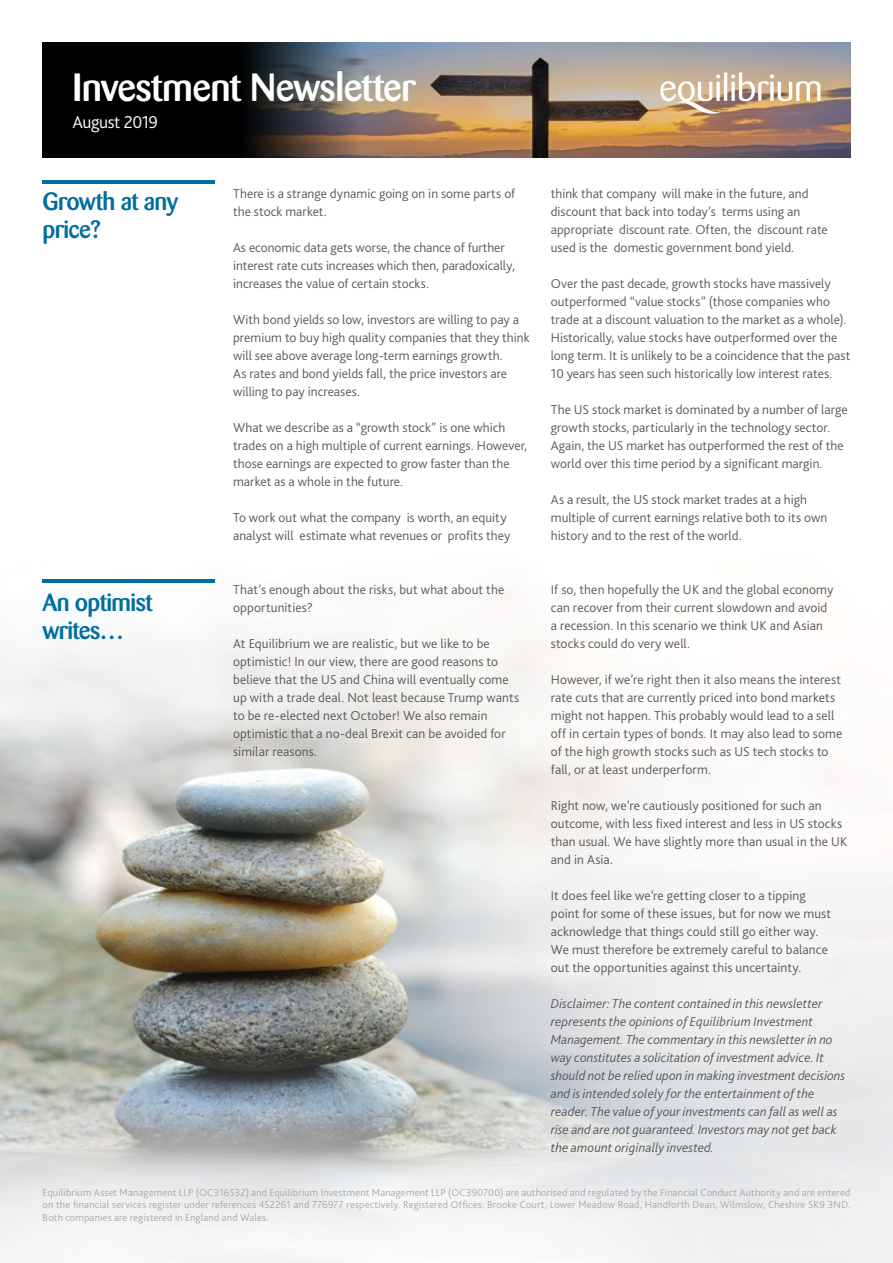
<style>
.page{position:relative;width:893px;height:1263px;background:#fff}
.page>*{position:absolute;margin:0;border:0;box-sizing:border-box;transform-origin:0 0}
.t1{font:500 39px "Barmeno";letter-spacing:-.02em;color:#fff}
.t2{font:500 24.75px/28.5px "Barmeno";letter-spacing:-.025em;color:#006e9e}
.t3{font:300 18px "Bliss 2";letter-spacing:-.03em;color:#fff}
.t4{font:300 13.5px/18px "Bliss 2";letter-spacing:.005em;color:#58595b}
.t5{font:italic 300 13.5px/18px "Bliss 2";color:#58595b}
.t6{font:300 10.5px/12.6px "Bliss 2";letter-spacing:.015em;color:#a7a9ac;text-align:justify}
</style>
<div class="page">
<img style="left:0;top:579px;width:893px;height:684px">
<hr style="left:43px;top:579px;width:172px;height:4px;background:#006e9e">
<img style="left:424px;top:43px;width:426px;height:115px">
<img style="left:43px;top:43px;width:381px;height:115px">
<hr style="left:724px;top:73px;width:3px;height:28px;background:#fff">
<svg style="left:731px;top:73px;width:89px;height:28px"></svg>
<svg style="left:660px;top:74px;width:61px;height:45px"></svg>
<hr style="left:43px;top:180px;width:172px;height:4px;background:#006e9e">
<h1 class="t1" style="left:73px;top:64px;width:345px">Investment Newsletter</h1>
<h3 class="t3" style="left:73px;top:111px;width:87px">August 2019</h3>
<h2 class="t2" style="left:43px;top:187px;width:137px">Growth at any price?</h2>
<h2 class="t2" style="left:43px;top:588px;width:112px">An optimist writes…</h2>
<p class="t4" style="left:233px;top:184px;width:284px">There is a strange dynamic going on in some parts of the stock market.</p>
<p class="t4" style="left:233px;top:238px;width:284px">As economic data gets worse, the chance of further interest rate cuts increases which then, paradoxically, increases the value of certain stocks.</p>
<p class="t4" style="left:233px;top:310px;width:298px">With bond yields so low, investors are willing to pay a premium to buy high quality companies that they think will see above average long-term earnings growth.<br>As rates and bond yields fall, the price investors are willing to pay increases.</p>
<p class="t4" style="left:233px;top:418px;width:296px">What we describe as a “growth stock” is one which trades on a high multiple of current earnings. However, those earnings are expected to grow faster than the market as a whole in the future.</p>
<p class="t4" style="left:233px;top:508px;width:279px">To work out what the company is worth, an equity analyst will estimate what revenues or profits they</p>
<p class="t4" style="left:233px;top:580px;width:273px">That’s enough about the risks, but what about the opportunities?</p>
<p class="t4" style="left:233px;top:634px;width:288px">At Equilibrium we are realistic, but we like to be optimistic! In our view, there are good reasons to believe that the US and China will eventually come up with a trade deal. Not least because Trump wants to be re-elected next October! We also remain optimistic that a no-deal Brexit can be avoided for similar reasons.</p>
<p class="t4" style="left:551px;top:184px;width:279px">think that company will make in the future, and discount that back into today’s terms using an appropriate discount rate. Often, the discount rate used is the domestic government bond yield.</p>
<p class="t4" style="left:551px;top:274px;width:301px">Over the past decade, growth stocks have massively outperformed “value stocks” (those companies who trade at a discount valuation to the market as a whole).<br>Historically, value stocks have outperformed over the long term. It is unlikely to be a coincidence that the past 10 years has seen such historically low interest rates.</p>
<p class="t4" style="left:551px;top:400px;width:298px">The US stock market is dominated by a number of large growth stocks, particularly in the technology sector.<br>Again, the US market has outperformed the rest of the world over this time period by a significant margin.</p>
<p class="t4" style="left:551px;top:490px;width:278px">As a result, the US stock market trades at a high multiple of current earnings relative both to its own history and to the rest of the world.</p>
<p class="t4" style="left:551px;top:580px;width:284px">If so, then hopefully the UK and the global economy can recover from their current slowdown and avoid a recession. In this scenario we think UK and Asian stocks could do very well.</p>
<p class="t4" style="left:551px;top:670px;width:293px">However, if we’re right then it also means the interest rate cuts that are currently priced into bond markets might not happen. This probably would lead to a sell off in certain types of bonds. It may also lead to some of the high growth stocks such as US tech stocks to fall, or at least underperform.</p>
<p class="t4" style="left:551px;top:796px;width:298px">Right now, we’re cautiously positioned for such an outcome, with less fixed interest and less in US stocks than usual. We have slightly more than usual in the UK and in Asia.</p>
<p class="t4" style="left:551px;top:886px;width:282px">It does feel like we’re getting closer to a tipping point for some of these issues, but for now we must acknowledge that things could still go either way.<br>We must therefore be extremely careful to balance out the opportunities against this uncertainty.</p>
<p class="t5" style="left:551px;top:994px;width:296px">Disclaimer: The content contained in this newsletter represents the opinions of Equilibrium Investment Management. The commentary in this newsletter in no way constitutes a solicitation of investment advice. It should not be relied upon in making investment decisions and is intended solely for the entertainment of the reader. The value of your investments can fall as well as rise and are not guaranteed. Investors may not get back the amount originally invested.</p>
<p class="t6" style="left:43px;top:1186px;width:809px">Equilibrium Asset Management LLP (OC316532) and Equilibrium Investment Management LLP (OC390700) are authorised and regulated by the Financial Conduct Authority and are entered on the financial services register under references 452261 and 776977 respectively. Registered Offices: Brooke Court, Lower Meadow Road, Handforth Dean, Wilmslow, Cheshire SK9 3ND.<br>Both companies are registered in England and Wales.</p>
</div>
